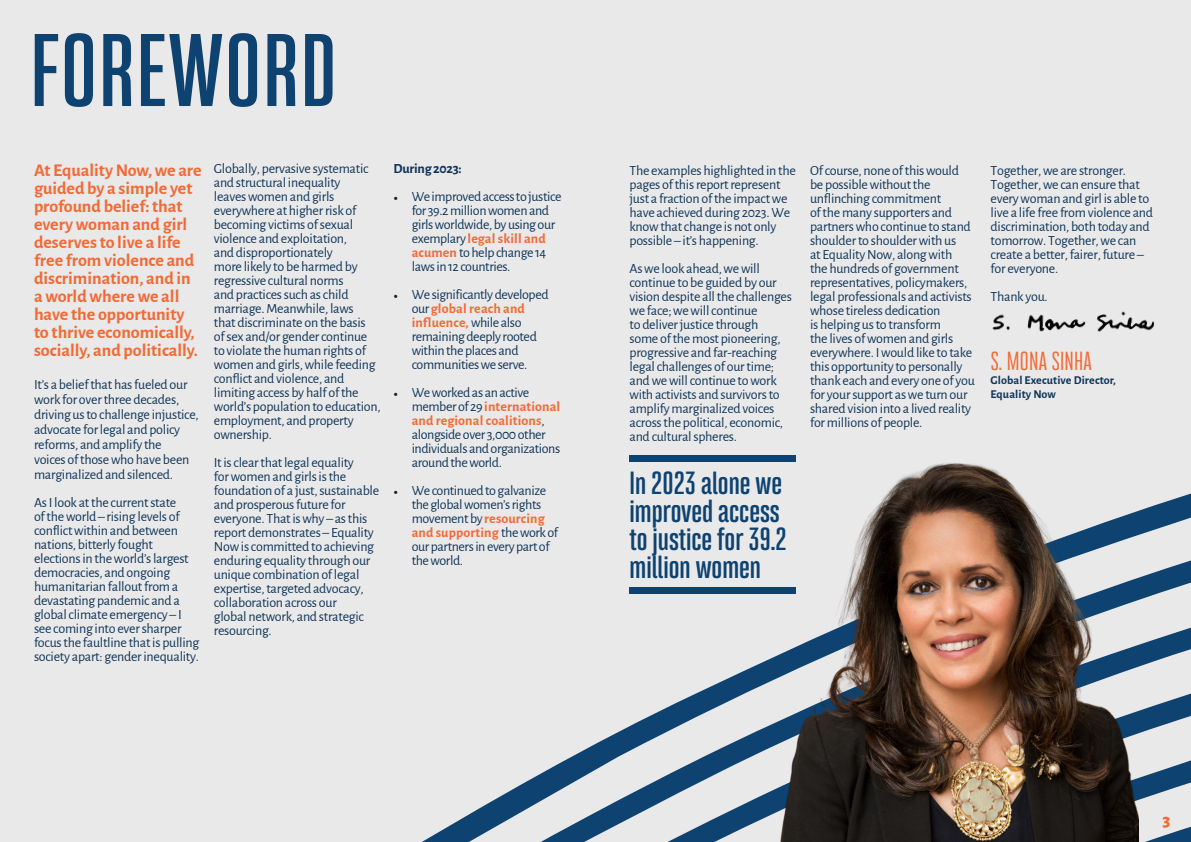
<style>
.page{position:relative;width:1191px;height:842px;background:#e9e9e9}
.page>*{position:absolute;margin:0;border:0;box-sizing:border-box;transform-origin:0 0}
.t1{font:700 90px "Bw Stretch";letter-spacing:.02em;color:#0d4271}
.t2{font:700 28px/28px "Bw Stretch";color:#0d4271}
.t3{font:23px "Bw Stretch";letter-spacing:.01em;color:#f26a35}
.t4{font:700 18px/18px "Alegreya Sans";color:#f26a35}
.t5{font:800 18px "Alegreya Sans";color:#f26a35}
.t6{font:14px/14px "Alegreya Sans";letter-spacing:-.02em;color:#0f3458}
.t7{font:700 14px "Alegreya Sans";letter-spacing:-.02em;color:#0f3458}
.t8{font:700 12px/14px "Alegreya Sans";letter-spacing:.01em;color:#0f3458}
.s1{font-family:"Minion Pro";font-size:12px;color:#231f20}
.s2{font-weight:700;color:#f26a35}
</style>
<div class="page">
<svg style="left:422px;top:493px;width:769px;height:349px"></svg>
<img style="left:992px;top:311px;width:162px;height:21px">
<img style="left:766px;top:463px;width:372px;height:379px">
<div style="left:629px;top:455px;width:167px;height:7px;background:#0d4271"></div>
<div style="left:629px;top:587px;width:167px;height:7px;background:#0d4271"></div>
<p class="t1" style="left:30px;top:12px;width:308px">FOREWORD</p>
<p class="t4" style="left:34px;top:160px;width:169px">At Equality Now, we are guided by a simple yet profound belief: that every woman and girl deserves to live a life free from violence and discrimination, and in a world where we all have the opportunity to thrive economically, socially, and politically.</p>
<p class="t6" style="left:34px;top:376px;width:166px;line-height:15px">It’s a belief that has fueled our work for over three decades, driving us to challenge injustice, advocate for legal and policy reforms, and amplify the<br>voices of those who have been marginalized and silenced.</p>
<p class="t6" style="left:34px;top:495px;width:167px">As I look at the current state<br>of the world – rising levels of conflict within and between nations, bitterly fought elections in the world’s largest democracies, and ongoing humanitarian fallout from a devastating pandemic and a global climate emergency – I see coming into ever sharper focus the faultline that is pulling society apart: gender inequality.</p>
<p class="t6" style="left:214px;top:160px;width:168px">Globally, pervasive systematic and structural inequality<br>leaves women and girls everywhere at higher risk of becoming victims of sexual violence and exploitation,<br>and disproportionately<br>more likely to be harmed by regressive cultural norms<br>and practices such as child marriage. Meanwhile, laws<br>that discriminate on the basis<br>of sex and/or gender continue to violate the human rights of women and girls, while feeding conflict and violence, and limiting access by half of the world’s population to education, employment, and property ownership.</p>
<p class="t6" style="left:214px;top:454px;width:167px">It is clear that legal equality<br>for women and girls is the foundation of a just, sustainable and prosperous future for everyone. That is why – as this report demonstrates – Equality<br>Now is committed to achieving enduring equality through our unique combination of legal expertise, targeted advocacy, collaboration across our<br>global network, and strategic resourcing.</p>
<p class="t7" style="left:394px;top:158px;width:70px">During 2023:</p>
<p class="t6" style="left:412px;top:188px;width:151px;text-indent:-18px"><span class="s1">•</span> We improved access to justice for 39.2 million women and girls worldwide, by using our exemplary <span class="s2">legal skill and acumen</span> to help change 14 laws in 12 countries.</p>
<p class="t6" style="left:412px;top:286px;width:138px;text-indent:-18px"><span class="s1">•</span> We significantly developed our <span class="s2">global reach and influence,</span> while also remaining deeply rooted within the places and communities we serve.</p>
<p class="t6" style="left:412px;top:384px;width:150px;text-indent:-18px"><span class="s1">•</span> We worked as an active member of 29 <span class="s2">international and regional coalitions</span>, alongside over 3,000 other individuals and organizations around the world.</p>
<p class="t6" style="left:412px;top:482px;width:148px;text-indent:-18px"><span class="s1">•</span> We continued to galvanize the global women’s rights movement by <span class="s2">resourcing and supporting</span> the work of our partners in every part of the world.</p>
<p class="t6" style="left:629px;top:162px;width:168px">The examples highlighted in the pages of this report represent just a fraction of the impact we have achieved during 2023. We know that change is not only possible – it’s happening.</p>
<p class="t6" style="left:629px;top:260px;width:164px">As we look ahead, we will continue to be guided by our vision despite all the challenges we face; we will continue<br>to deliver justice through<br>some of the most pioneering, progressive and far-reaching legal challenges of our time; and we will continue to work with activists and survivors to amplify marginalized voices across the political, economic, and cultural spheres.</p>
<p class="t2" style="left:629px;top:469px;width:159px">In 2023 alone we improved access to justice for 39.2 million women</p>
<p class="t6" style="left:810px;top:162px;width:166px">Of course, none of this would be possible without the unflinching commitment<br>of the many supporters and partners who continue to stand shoulder to shoulder with us<br>at Equality Now, along with<br>the hundreds of government representatives, policymakers, legal professionals and activists whose tireless dedication<br>is helping us to transform<br>the lives of women and girls everywhere. I would like to take this opportunity to personally thank each and every one of you for your support as we turn our shared vision into a lived reality for millions of people.</p>
<p class="t6" style="left:990px;top:162px;width:164px">Together, we are stronger.<br>Together, we can ensure that every woman and girl is able to live a life free from violence and discrimination, both today and tomorrow. Together, we can create a better, fairer, future – for everyone.</p>
<p class="t6" style="left:990px;top:288px;width:59px">Thank you.</p>
<p class="t3" style="left:990px;top:346px;width:103px">S. MONA SINHA</p>
<p class="t8" style="left:990px;top:372px;width:127px">Global Executive Director,<br>Equality Now</p>
<p class="t5" style="left:1162px;top:806px;width:9px">3</p>
</div>
